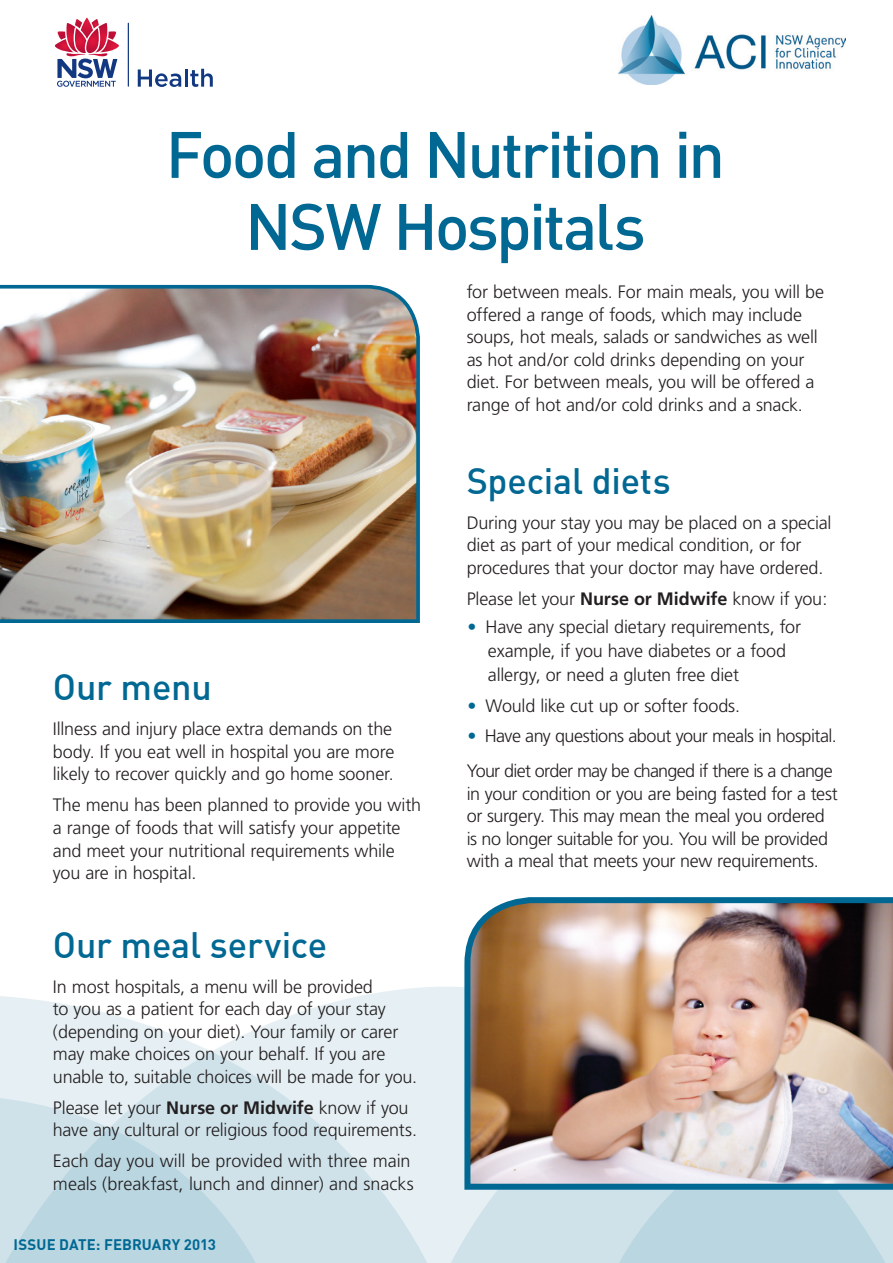
<style>
.page{position:relative;width:893px;height:1263px;background:#fff}
.page>*{position:absolute;margin:0;border:0;box-sizing:border-box;transform-origin:0 0}
.main_heading{font:500 64.5px "DIN";letter-spacing:-.045em;color:#006893}
.heading_2{font:500 36px "DIN";letter-spacing:-.005em;color:#006893}
.text{font:300 18px/22.5px "Frutiger";letter-spacing:-.01em;color:#231f20}
.text-2{font:300 18px "Frutiger";letter-spacing:-.03em;color:#231f20}
.t1{font:700 15px "DIN";letter-spacing:.005em;color:#006893}
.s1{font-weight:700}
.s2{color:#006893}
</style>
<div class="page">
<img style="left:618px;top:15px;width:228px;height:69px">
<svg style="left:0;top:987px;width:893px;height:276px"></svg>
<hr style="left:128px;top:23px;width:1px;height:64px;background:#113880">
<svg style="left:138px;top:69px;width:43px;height:18px"></svg>
<hr style="left:185px;top:69px;width:3px;height:18px;background:#113880">
<svg style="left:190px;top:69px;width:23px;height:18px"></svg>
<svg style="left:55px;top:17px;width:64px;height:70px"></svg>
<img style="left:0;top:284px;width:420px;height:339px">
<img style="left:461px;top:897px;width:432px;height:296px">
<h1 class="main_heading" style="left:166px;top:113px;width:561px">Food and Nutrition in</h1>
<p class="main_heading" style="left:245px;top:185px;width:402px">NSW Hospitals</p>
<h2 class="heading_2" style="left:53px;top:664px;width:160px">Our menu</h2>
<p class="text" style="left:53px;top:718px;width:343px;text-align:justify">Illness and injury place extra demands on the body. If you eat well in hospital you are more likely to recover quickly and go home sooner.</p>
<p class="text" style="left:53px;top:794px;width:370px">The menu has been planned to provide you with a range of foods that will satisfy your appetite and meet your nutritional requirements while you are in hospital.</p>
<h2 class="heading_2" style="left:53px;top:921px;width:276px">Our meal service</h2>
<p class="text" style="left:53px;top:975px;width:366px">In most hospitals, a menu will be provided<br>to you as a patient for each day of your stay (depending on your diet). Your family or carer may make choices on your behalf. If you are unable to, suitable choices will be made for you.</p>
<p class="text" style="left:53px;top:1096px;width:366px">Please let your <span class="s1">Nurse or Midwife</span> know if you have any cultural or religious food requirements.</p>
<p class="text" style="left:53px;top:1150px;width:362px">Each day you will be provided with three main meals (breakfast, lunch and dinner) and snacks</p>
<p class="t1" style="left:14px;top:1235px;width:204px">ISSUE DATE: FEBRUARY 2013</p>
<p class="text" style="left:467px;top:281px;width:359px">for between meals. For main meals, you will be offered a range of foods, which may include soups, hot meals, salads or sandwiches as well as hot and/or cold drinks depending on your diet. For between meals, you will be offered a range of hot and/or cold drinks and a snack.</p>
<h2 class="heading_2" style="left:467px;top:458px;width:205px">Special diets</h2>
<p class="text" style="left:467px;top:512px;width:366px">During your stay you may be placed on a special diet as part of your medical condition, or for procedures that your doctor may have ordered.</p>
<p class="text" style="left:467px;top:588px;width:362px">Please let your <span class="s1">Nurse or Midwife</span> know if you:</p>
<p class="text" style="left:488px;top:615px;width:315px;line-height:24px;text-indent:-20px"><span class="s2">•</span> Have any special dietary requirements, for example, if you have diabetes or a food allergy, or need a gluten free diet</p>
<p class="text" style="left:467px;top:694px;width:274px"><span class="s2">•</span> Would like cut up or softer foods.</p>
<p class="text-2" style="left:467px;top:726px;width:371px"><span class="s2">•</span> Have any questions about your meals in hospital.</p>
<p class="text" style="left:467px;top:760px;width:373px">Your diet order may be changed if there is a change in your condition or you are being fasted for a test or surgery. This may mean the meal you ordered is no longer suitable for you. You will be provided with a meal that meets your new requirements.</p>
</div>
